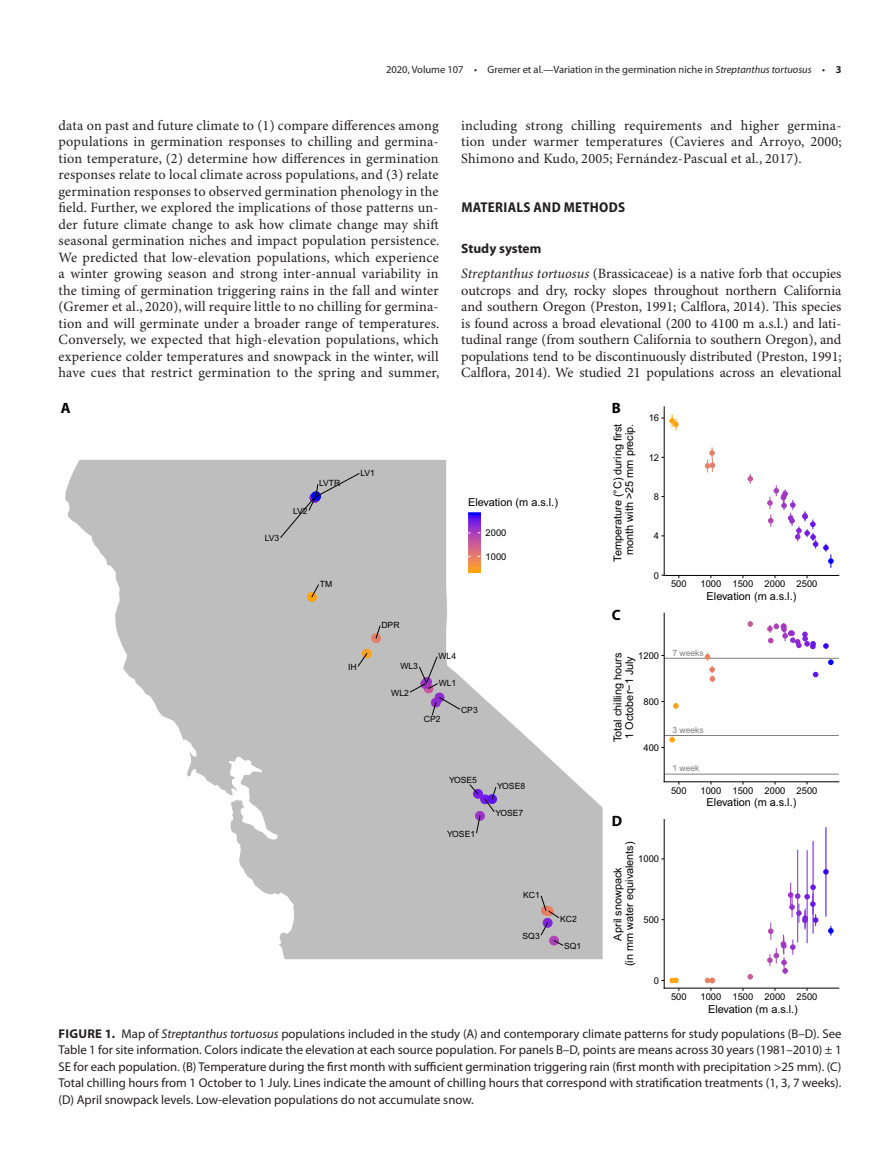
<style>
.page{position:relative;width:891px;height:1175px;background:#fff}
.page>*{position:absolute;margin:0;border:0;box-sizing:border-box;transform-origin:0 0}
.t1{font:700 15px "Myriad Pro";color:#000}
.t2{font:14.25px/16.5px "Minion Pro";letter-spacing:.01em;color:#231f20;text-align:justify}
.t3{font:700 semi-condensed 14.25px "Myriad Pro";letter-spacing:.02em;color:#231f20}
.t4{font:700 13.5px "Myriad Pro";color:#231f20}
.t5{font:12.75px/16.5px "Myriad Pro";color:#231f20;text-align:justify}
.t6{font:10.95px/11.9px "Arial";color:#000;text-align:center}
.t7{font:10.5px "Myriad Pro";color:#231f20}
.t8{font:9.3px "Arial";color:#000}
.t9{font:8.55px "Arial";color:#000}
.t10{font:8.55px "Arial";letter-spacing:-.005em;color:#7f7f7f}
.s1{font-style:italic}
.s2{font-weight:700}
</style>
<div class="page">
<svg style="left:65px;top:460px;width:538px;height:499px"></svg>
<div style="left:372px;top:634px;width:9px;height:8px;background:#e67d68;border-radius:50%"></div>
<div style="left:371px;top:633px;width:10px;height:10px;border:1px solid #e67d68;border-radius:50%"></div>
<div style="left:362px;top:649px;width:9px;height:9px;background:#fca01e;border-radius:50%"></div>
<div style="left:362px;top:649px;width:10px;height:9px;border:1px solid #fca01e;border-radius:50%"></div>
<div style="left:307px;top:592px;width:9px;height:9px;background:#ffa500;border-radius:50%"></div>
<div style="left:307px;top:592px;width:10px;height:9px;border:1px solid #ffa500;border-radius:50%"></div>
<svg style="left:375px;top:625px;width:6px;height:14px"></svg>
<svg style="left:357px;top:652px;width:11px;height:15px"></svg>
<div style="left:280px;top:472px;width:80px;height:66px;background:#bebebe"></div>
<svg style="left:540px;top:895px;width:24px;height:51px"></svg>
<svg style="left:311px;top:583px;width:9px;height:15px"></svg>
<svg style="left:409px;top:655px;width:52px;height:60px;background:#b9b0bc"></svg>
<svg style="left:469px;top:783px;width:28px;height:50px"></svg>
<img style="left:468px;top:512px;width:12px;height:60px">
<svg style="left:705px;top:447px;width:10px;height:25px"></svg>
<svg style="left:747px;top:473px;width:6px;height:11px"></svg>
<svg style="left:767px;top:485px;width:67px;height:83px"></svg>
<hr style="left:664px;top:407px;width:1px;height:168px;background:#000">
<svg style="left:661px;top:414px;width:18px;height:16px"></svg>
<hr style="left:664px;top:575px;width:175px;height:1px;background:#000">
<hr style="left:664px;top:773px;width:175px;height:1px;background:#7f7f7f">
<hr style="left:664px;top:735px;width:175px;height:1px;background:#7f7f7f">
<hr style="left:664px;top:658px;width:175px;height:1px;background:#7f7f7f">
<svg style="left:673px;top:703px;width:6px;height:5px"></svg>
<svg style="left:705px;top:653px;width:5px;height:7px"></svg>
<svg style="left:709px;top:666px;width:6px;height:16px"></svg>
<svg style="left:747px;top:621px;width:6px;height:6px"></svg>
<svg style="left:767px;top:623px;width:49px;height:26px"></svg>
<svg style="left:813px;top:672px;width:5px;height:5px"></svg>
<svg style="left:823px;top:643px;width:6px;height:6px"></svg>
<svg style="left:828px;top:659px;width:6px;height:6px"></svg>
<hr style="left:664px;top:613px;width:1px;height:168px;background:#000">
<svg style="left:661px;top:736px;width:14px;height:12px"></svg>
<hr style="left:664px;top:781px;width:175px;height:1px;background:#000">
<hr style="left:797px;top:849px;width:1px;height:93px;background:#8c2ad5">
<hr style="left:807px;top:850px;width:1px;height:93px;background:#791fe1">
<hr style="left:813px;top:841px;width:1px;height:92px;background:#6a18e8">
<hr style="left:826px;top:827px;width:1px;height:89px;background:#3906f9">
<svg style="left:747px;top:974px;width:6px;height:5px"></svg>
<svg style="left:767px;top:882px;width:51px;height:92px"></svg>
<svg style="left:823px;top:869px;width:6px;height:5px"></svg>
<svg style="left:828px;top:926px;width:6px;height:9px"></svg>
<hr style="left:664px;top:819px;width:1px;height:169px;background:#000">
<hr style="left:664px;top:987px;width:175px;height:1px;background:#000">
<svg style="left:661px;top:977px;width:18px;height:13px"></svg>
<svg style="left:705px;top:977px;width:10px;height:13px"></svg>
<p class="t7" style="left:386px;top:64px;width:457px">2020, Volume 107 • Gremer et al.—Variation in the germination niche in <span class="s1">Streptanthus tortuosus</span> • <span class="s2">3</span></p>
<p class="t2" style="left:58px;top:117px;width:383px">data on past and future climate to (1) compare differences among populations in germination responses to chilling and germina&shy;tion temperature, (2) determine how differences in germination responses relate to local climate across populations, and (3) relate germination responses to observed germination phenology in the field. Further, we explored the implications of those patterns un&shy;der future climate change to ask how climate change may shift seasonal germination niches and impact population persistence.<br>We predicted that low-elevation populations, which experience a winter growing season and strong inter-annual variability in the timing of germination triggering rains in the fall and winter (Gremer et al., 2020), will require little to no chilling for germina&shy;tion and will germinate under a broader range of temperatures.<br>Conversely, we expected that high-elevation populations, which experience colder temperatures and snowpack in the winter, will have cues that restrict germination to the spring and summer,</p>
<p class="t2" style="left:461px;top:117px;width:382px">including strong chilling requirements and higher germina&shy;tion under warmer temperatures (Cavieres and Arroyo, 2000; Shimono and Kudo, 2005; Fernández-Pascual et al., 2017).</p>
<p class="t3" style="left:461px;top:198px;width:165px">MATERIALS AND METHODS</p>
<p class="t4" style="left:461px;top:241px;width:82px">Study system</p>
<p class="t2" style="left:461px;top:266px;width:382px"><span class="s1">Streptanthus tortuosus</span> (Brassicaceae) is a native forb that occupies outcrops and dry, rocky slopes throughout northern California and southern Oregon (Preston, 1991; Calflora, 2014). This species is found across a broad elevational (200 to 4100 m a.s.l.) and lati&shy;tudinal range (from southern California to southern Oregon), and populations tend to be discontinuously distributed (Preston, 1991; Calflora, 2014). We studied 21 populations across an elevational</p>
<p class="t1" style="left:61px;top:398px;width:11px">A</p>
<p class="t9" style="left:265px;top:532px;width:16px">LV3</p>
<p class="t9" style="left:293px;top:506px;width:16px">LV2</p>
<p class="t9" style="left:319px;top:477px;width:23px">LVTR</p>
<p class="t9" style="left:361px;top:468px;width:16px">LV1</p>
<p class="t9" style="left:320px;top:578px;width:14px">TM</p>
<p class="t6" style="left:468px;top:496px;width:91px">Elevation (m a.s.l.)</p>
<p class="t8" style="left:486px;top:527px;width:22px">2000</p>
<p class="t8" style="left:486px;top:550px;width:22px">1000</p>
<p class="t9" style="left:348px;top:661px;width:10px">IH</p>
<p class="t9" style="left:381px;top:619px;width:20px">DPR</p>
<p class="t9" style="left:400px;top:660px;width:19px">WL3</p>
<p class="t9" style="left:391px;top:687px;width:19px">WL2</p>
<p class="t9" style="left:438px;top:650px;width:19px">WL4</p>
<p class="t9" style="left:439px;top:677px;width:19px">WL1</p>
<p class="t9" style="left:461px;top:704px;width:18px">CP3</p>
<p class="t9" style="left:424px;top:713px;width:18px">CP2</p>
<p class="t9" style="left:449px;top:774px;width:29px">YOSE5</p>
<p class="t9" style="left:447px;top:828px;width:29px">YOSE1</p>
<p class="t9" style="left:497px;top:780px;width:29px">YOSE8</p>
<p class="t9" style="left:495px;top:807px;width:29px">YOSE7</p>
<p class="t9" style="left:523px;top:889px;width:18px">KC1</p>
<p class="t9" style="left:523px;top:930px;width:19px">SQ3</p>
<p class="t9" style="left:560px;top:913px;width:18px">KC2</p>
<p class="t9" style="left:564px;top:940px;width:19px">SQ1</p>
<p class="t1" style="left:612px;top:398px;width:11px">B</p>
<p class="t6" style="left:612px;top:561px;width:140px;rotate:-90deg">Temperature (°C) during first month with &gt;25 mm precip.</p>
<p class="t1" style="left:612px;top:604px;width:10px">C</p>
<p class="t8" style="left:649px;top:412px;width:12px">16</p>
<p class="t8" style="left:649px;top:451px;width:12px">12</p>
<p class="t8" style="left:654px;top:490px;width:7px">8</p>
<p class="t8" style="left:654px;top:530px;width:7px">4</p>
<p class="t8" style="left:654px;top:569px;width:7px">0</p>
<p class="t8" style="left:638px;top:649px;width:22px">1200</p>
<p class="t6" style="left:612px;top:742px;width:91px;rotate:-90deg">Total chilling hours<br>1 October−1 July</p>
<p class="t8" style="left:643px;top:695px;width:17px">800</p>
<p class="t8" style="left:643px;top:741px;width:17px">400</p>
<p class="t1" style="left:612px;top:811px;width:12px">D</p>
<p class="t6" style="left:612px;top:966px;width:126px;rotate:-90deg">April snowpack<br>(in mm water equivalents)</p>
<p class="t8" style="left:638px;top:853px;width:22px">1000</p>
<p class="t8" style="left:643px;top:913px;width:17px">500</p>
<p class="t8" style="left:654px;top:974px;width:7px">0</p>
<p class="t8" style="left:671px;top:578px;width:17px">500</p>
<p class="t8" style="left:700px;top:578px;width:119px">1000 1500 2000 2500</p>
<p class="t6" style="left:707px;top:590px;width:91px">Elevation (m a.s.l.)</p>
<p class="t10" style="left:672px;top:647px;width:33px">7 weeks</p>
<p class="t10" style="left:672px;top:724px;width:33px">3 weeks</p>
<p class="t10" style="left:672px;top:763px;width:29px">1 week</p>
<p class="t8" style="left:671px;top:784px;width:17px">500</p>
<p class="t8" style="left:700px;top:784px;width:119px">1000 1500 2000 2500</p>
<p class="t6" style="left:707px;top:796px;width:91px">Elevation (m a.s.l.)</p>
<p class="t8" style="left:671px;top:990px;width:17px">500</p>
<p class="t8" style="left:700px;top:990px;width:119px">1000 1500 2000 2500</p>
<p class="t6" style="left:708px;top:1002px;width:91px">Elevation (m a.s.l.)</p>
<p class="t5" style="left:58px;top:1025px;width:785px"><span class="s2">FIGURE 1.</span> Map of <span class="s1">Streptanthus tortuosus</span> populations included in the study (A) and contemporary climate patterns for study populations (B–D). See Table 1 for site information. Colors indicate the elevation at each source population. For panels B–D, points are means across 30 years (1981–2010) ± 1<br>SE for each population. (B) Temperature during the first month with sufficient germination triggering rain (first month with precipitation &gt;25 mm). (C)<br>Total chilling hours from 1 October to 1 July. Lines indicate the amount of chilling hours that correspond with stratification treatments (1, 3, 7 weeks). (D) April snowpack levels. Low-elevation populations do not accumulate snow.</p>
</div>
